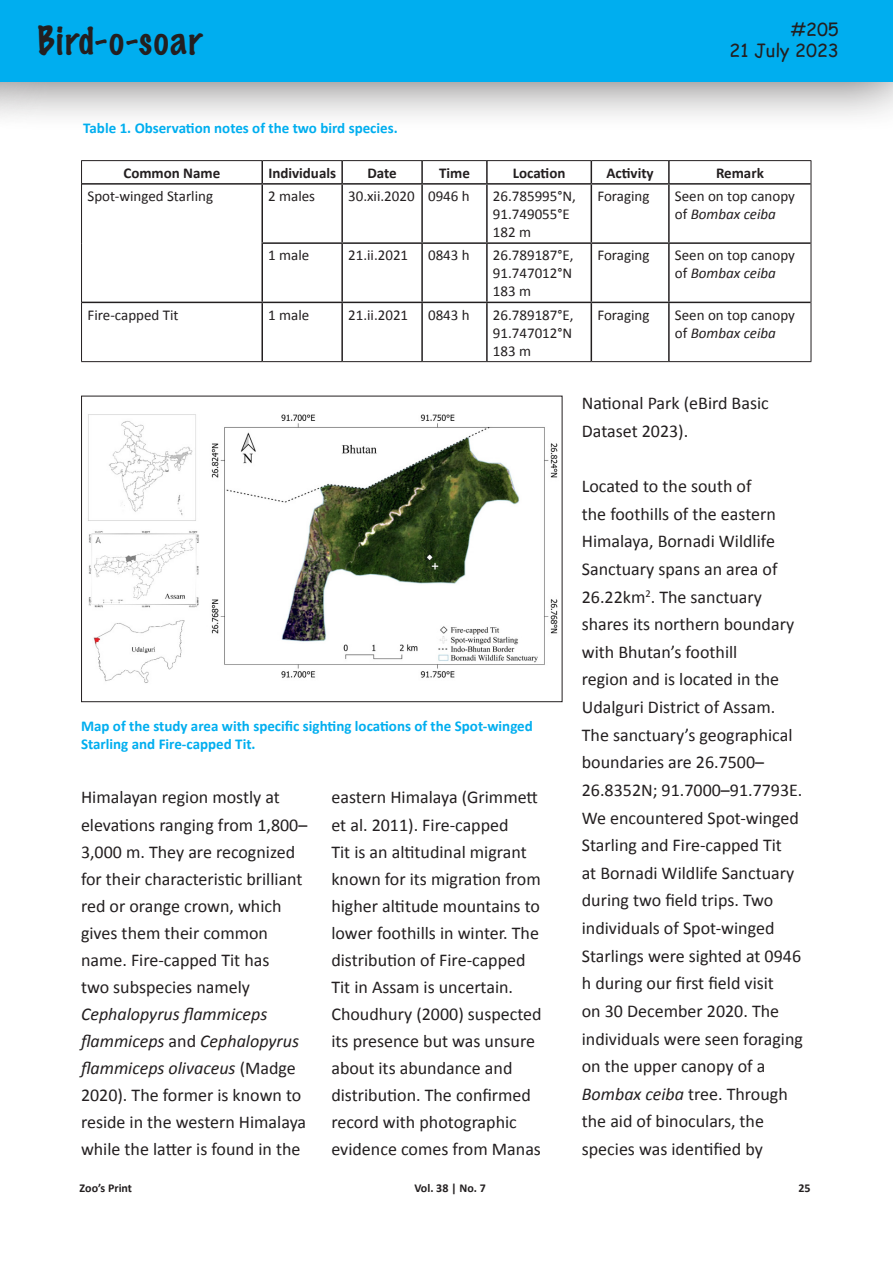
<style>
.page{position:relative;width:893px;height:1263px;background:#fff}
.page>*{position:absolute;margin:0;border:0;box-sizing:border-box;transform-origin:0 0}
.t1{font:100 36px "Marker Felt";letter-spacing:.045em;color:#231f20}
.t2{font:18px/27px "Calibri";color:#231f20}
.t3{font:18px "Comic Sans MS";color:#231f20}
.t4{font:15px/18px "Calibri";color:#231f20}
.t5{font:700 15px/18px "Calibri";color:#00aeef}
.t6{font:700 15px "Calibri";color:#231f20}
.t7{font:700 12px "Calibri";color:#231f20}
.s1{font-style:italic}
</style>
<div class="page">
<div style="left:0;top:0;width:893px;height:131px;background:#231f20;opacity:.75"></div>
<div style="left:0;top:0;width:893px;height:81px;background:#00aeef"></div>
<img style="left:88px;top:414px;width:470px;height:269px">
<div style="left:81px;top:396px;width:481px;height:306px;border:1px solid #231f20"></div>
<hr style="left:261px;top:161px;width:2px;height:22px;background:#231f20">
<hr style="left:341px;top:161px;width:2px;height:22px;background:#231f20">
<hr style="left:421px;top:161px;width:2px;height:22px;background:#231f20">
<hr style="left:486px;top:161px;width:2px;height:22px;background:#231f20">
<svg style="left:591px;top:161px;width:1px;height:22px"></svg>
<hr style="left:668px;top:161px;width:2px;height:22px;background:#231f20">
<hr style="left:82px;top:183px;width:180px;height:2px;background:#231f20">
<hr style="left:262px;top:183px;width:80px;height:2px;background:#231f20">
<hr style="left:261px;top:185px;width:2px;height:57px;background:#231f20">
<hr style="left:342px;top:183px;width:80px;height:2px;background:#231f20">
<hr style="left:341px;top:185px;width:2px;height:57px;background:#231f20">
<hr style="left:422px;top:183px;width:65px;height:2px;background:#231f20">
<hr style="left:421px;top:185px;width:2px;height:57px;background:#231f20">
<hr style="left:487px;top:183px;width:104px;height:2px;background:#231f20">
<hr style="left:486px;top:185px;width:2px;height:57px;background:#231f20">
<hr style="left:591px;top:183px;width:78px;height:2px;background:#231f20">
<hr style="left:591px;top:185px;width:1px;height:57px;background:#231f20">
<hr style="left:669px;top:183px;width:142px;height:2px;background:#231f20">
<hr style="left:668px;top:185px;width:2px;height:57px;background:#231f20">
<hr style="left:261px;top:242px;width:81px;height:2px;background:#231f20">
<hr style="left:261px;top:244px;width:2px;height:58px;background:#231f20">
<hr style="left:342px;top:242px;width:80px;height:2px;background:#231f20">
<hr style="left:341px;top:244px;width:2px;height:58px;background:#231f20">
<hr style="left:422px;top:242px;width:65px;height:2px;background:#231f20">
<hr style="left:421px;top:244px;width:2px;height:58px;background:#231f20">
<hr style="left:487px;top:242px;width:104px;height:2px;background:#231f20">
<hr style="left:486px;top:244px;width:2px;height:58px;background:#231f20">
<hr style="left:591px;top:242px;width:78px;height:2px;background:#231f20">
<hr style="left:591px;top:244px;width:1px;height:58px;background:#231f20">
<hr style="left:669px;top:242px;width:142px;height:2px;background:#231f20">
<hr style="left:668px;top:244px;width:2px;height:58px;background:#231f20">
<hr style="left:82px;top:302px;width:180px;height:1px;background:#231f20">
<hr style="left:262px;top:302px;width:80px;height:1px;background:#231f20">
<hr style="left:261px;top:303px;width:2px;height:58px;background:#231f20">
<hr style="left:342px;top:302px;width:80px;height:1px;background:#231f20">
<hr style="left:341px;top:303px;width:2px;height:58px;background:#231f20">
<hr style="left:422px;top:302px;width:65px;height:1px;background:#231f20">
<hr style="left:421px;top:303px;width:2px;height:58px;background:#231f20">
<hr style="left:487px;top:302px;width:104px;height:1px;background:#231f20">
<hr style="left:486px;top:303px;width:2px;height:58px;background:#231f20">
<hr style="left:591px;top:302px;width:78px;height:1px;background:#231f20">
<hr style="left:591px;top:303px;width:1px;height:58px;background:#231f20">
<hr style="left:669px;top:302px;width:142px;height:1px;background:#231f20">
<hr style="left:668px;top:303px;width:2px;height:58px;background:#231f20">
<hr style="left:81px;top:160px;width:181px;height:1px;background:#231f20">
<svg style="left:81px;top:161px;width:1px;height:23px"></svg>
<hr style="left:262px;top:160px;width:80px;height:1px;background:#231f20">
<hr style="left:342px;top:160px;width:80px;height:1px;background:#231f20">
<hr style="left:422px;top:160px;width:65px;height:1px;background:#231f20">
<hr style="left:487px;top:160px;width:104px;height:1px;background:#231f20">
<hr style="left:591px;top:160px;width:78px;height:1px;background:#231f20">
<hr style="left:669px;top:160px;width:142px;height:1px;background:#231f20">
<svg style="left:811px;top:161px;width:1px;height:23px"></svg>
<hr style="left:81px;top:184px;width:1px;height:59px;background:#231f20">
<hr style="left:81px;top:243px;width:1px;height:59px;background:#231f20">
<hr style="left:811px;top:184px;width:1px;height:59px;background:#231f20">
<hr style="left:811px;top:243px;width:1px;height:59px;background:#231f20">
<hr style="left:81px;top:302px;width:1px;height:59px;background:#231f20">
<hr style="left:811px;top:302px;width:1px;height:59px;background:#231f20">
<hr style="left:81px;top:361px;width:181px;height:1px;background:#231f20">
<hr style="left:262px;top:361px;width:80px;height:1px;background:#231f20">
<hr style="left:342px;top:361px;width:80px;height:1px;background:#231f20">
<hr style="left:422px;top:361px;width:65px;height:1px;background:#231f20">
<hr style="left:487px;top:361px;width:104px;height:1px;background:#231f20">
<hr style="left:591px;top:361px;width:78px;height:1px;background:#231f20">
<hr style="left:669px;top:361px;width:142px;height:1px;background:#231f20">
<h1 class="t1" style="left:38px;top:12px;width:166px">Bird-o-soar</h1>
<p class="t5" style="left:83px;top:118px;width:316px">Table 1. Observation notes of the two bird species.</p>
<p class="t3" style="left:791px;top:16px;width:50px">#205</p>
<p class="t3" style="left:729px;top:37px;width:111px">21 July 2023</p>
<p class="t6" style="left:123px;top:164px;width:98px">Common Name</p>
<p class="t6" style="left:268px;top:164px;width:69px">Individuals</p>
<p class="t6" style="left:367px;top:164px;width:31px">Date</p>
<p class="t6" style="left:439px;top:164px;width:32px">Time</p>
<p class="t6" style="left:513px;top:164px;width:54px">Location</p>
<p class="t6" style="left:606px;top:164px;width:49px">Activity</p>
<p class="t6" style="left:716px;top:164px;width:49px">Remark</p>
<p class="t4" style="left:88px;top:186px;width:127px">Spot-winged Starling</p>
<p class="t4" style="left:268px;top:186px;width:48px">2 males</p>
<p class="t4" style="left:348px;top:186px;width:68px">30.xii.2020</p>
<p class="t4" style="left:428px;top:186px;width:43px">0946 h</p>
<p class="t4" style="left:493px;top:186px;width:85px">26.785995°N,<br>91.749055°E</p>
<p class="t4" style="left:493px;top:222px;width:40px">182 m</p>
<p class="t4" style="left:597px;top:186px;width:54px">Foraging</p>
<p class="t4" style="left:675px;top:186px;width:122px">Seen on top canopy of <span class="s1">Bombax ceiba</span></p>
<p class="t4" style="left:268px;top:246px;width:43px">1 male</p>
<p class="t4" style="left:348px;top:246px;width:62px">21.ii.2021</p>
<p class="t4" style="left:428px;top:246px;width:43px">0843 h</p>
<p class="t4" style="left:493px;top:246px;width:82px">26.789187°E,<br>91.747012°N</p>
<p class="t4" style="left:493px;top:282px;width:40px">183 m</p>
<p class="t4" style="left:88px;top:305px;width:93px">Fire-capped Tit</p>
<p class="t4" style="left:268px;top:305px;width:43px">1 male</p>
<p class="t4" style="left:348px;top:305px;width:62px">21.ii.2021</p>
<p class="t4" style="left:428px;top:305px;width:43px">0843 h</p>
<p class="t4" style="left:493px;top:305px;width:82px">26.789187°E,<br>91.747012°N</p>
<p class="t4" style="left:493px;top:341px;width:40px">183 m</p>
<p class="t4" style="left:597px;top:246px;width:54px">Foraging</p>
<p class="t4" style="left:675px;top:246px;width:122px">Seen on top canopy of <span class="s1">Bombax ceiba</span></p>
<p class="t4" style="left:597px;top:305px;width:54px">Foraging</p>
<p class="t4" style="left:675px;top:305px;width:122px">Seen on top canopy of <span class="s1">Bombax ceiba</span></p>
<p class="t5" style="left:81px;top:716px;width:453px">Map of the study area with specific sighting locations of the Spot-winged<br>Starling and Fire-capped Tit.</p>
<p class="t2" style="left:81px;top:783px;width:228px">Himalayan region mostly at elevations ranging from 1,800–<br>3,000 m. They are recognized for their characteristic brilliant red or orange crown, which gives them their common name. Fire-capped Tit has<br>two subspecies namely<br><span class="s1">Cephalopyrus flammiceps flammiceps</span> and <span class="s1">Cephalopyrus flammiceps olivaceus</span> (Madge<br>2020). The former is known to reside in the western Himalaya while the latter is found in the</p>
<p class="t2" style="left:331px;top:783px;width:212px">eastern Himalaya (Grimmett et al. 2011). Fire-capped<br>Tit is an altitudinal migrant known for its migration from higher altitude mountains to lower foothills in winter. The distribution of Fire-capped<br>Tit in Assam is uncertain.<br>Choudhury (2000) suspected its presence but was unsure about its abundance and distribution. The confirmed record with photographic evidence comes from Manas</p>
<p class="t2" style="left:582px;top:389px;width:189px;line-height:27.6px">National Park (eBird Basic<br>Dataset 2023).</p>
<p class="t2" style="left:582px;top:471px;width:223px;line-height:27.6px">Located to the south of<br>the foothills of the eastern<br>Himalaya, Bornadi Wildlife<br>Sanctuary spans an area of<br>26.22km<sup>2</sup>. The sanctuary shares its northern boundary with Bhutan’s foothill<br>region and is located in the<br>Udalguri District of Assam.<br>The sanctuary’s geographical boundaries are 26.7500–<br>26.8352N; 91.7000–91.7793E.<br>We encountered Spot-winged<br>Starling and Fire-capped Tit<br>at Bornadi Wildlife Sanctuary during two field trips. Two individuals of Spot-winged<br>Starlings were sighted at 0946 h during our first field visit<br>on 30 December 2020. The individuals were seen foraging on the upper canopy of a<br><span class="s1">Bombax ceiba</span> tree. Through the aid of binoculars, the species was identified by</p>
<p class="t7" style="left:80px;top:1180px;width:54px">Zoo’s Print</p>
<p class="t7" style="left:414px;top:1180px;width:73px">Vol. 38 | No. 7</p>
<p class="t7" style="left:798px;top:1180px;width:14px">25</p>
</div>
